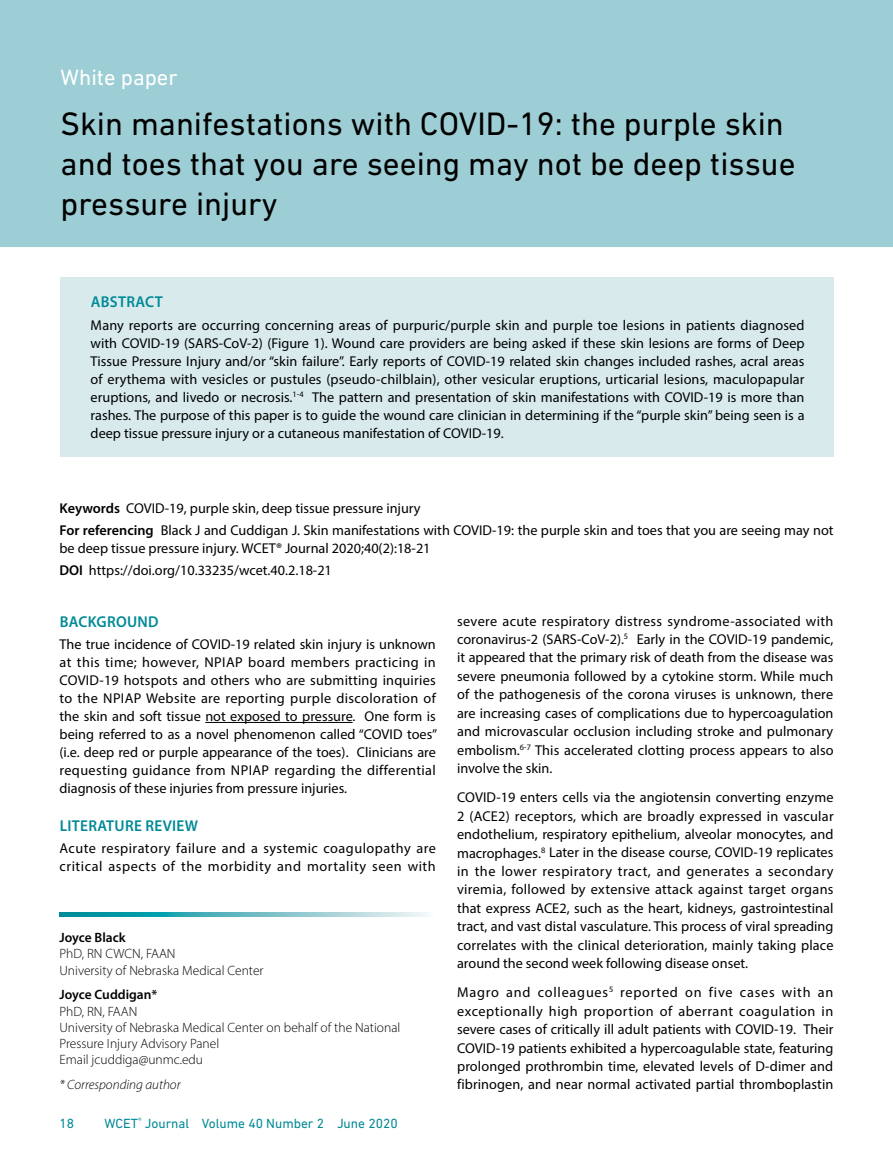
<style>
.page{position:relative;width:893px;height:1149px;background:#fff}
.page>*{position:absolute;margin:0;border:0;box-sizing:border-box;transform-origin:0 0}
.t1{font:33px/39.6px "DIN Next LT Pro";color:#000}
.t2{font:22.5px "DIN Next LT Pro";color:#fff}
.t3{font:600 15.75px "Myriad Pro";letter-spacing:.02em;color:#008a97}
.t4{font:14.25px/18.5px "Myriad Pro";color:#000;text-align:justify}
.t5{font:14.25px/18px "Myriad Pro";letter-spacing:.035em;color:#000}
.t6{font:300 13.5px/16.2px "Myriad Pro";color:#000}
.t7{font:13.5px "DIN Next LT Pro";color:#008a97}
.t8{font:600 13.5px "Myriad Pro";color:#000}
.t9{font:italic 300 13.5px "Myriad Pro";color:#000}
.s1{font-weight:600}
</style>
<div class="page">
<div style="left:0;top:0;width:893px;height:246px;background:#9dced5"></div>
<div style="left:60px;top:278px;width:773px;height:179px;background:#d8eaec"></div>
<svg style="left:60px;top:912px;width:368px;height:4px"></svg>
<hr style="left:205px;top:721px;width:148px;height:1px;background:#000">
<h2 class="t2" style="left:61px;top:64px;width:119px">White paper</h2>
<h1 class="t1" style="left:61px;top:104px;width:736px">Skin manifestations with COVID-19: the purple skin and toes that you are seeing may not be deep tissue pressure injury</h1>
<p class="t3" style="left:91px;top:292px;width:74px">ABSTRACT</p>
<p class="t4" style="left:91px;top:315px;width:715px;line-height:18px">Many reports are occurring concerning areas of purpuric/purple skin and purple toe lesions in patients diagnosed with COVID-19 (SARS-CoV-2) (Figure 1). Wound care providers are being asked if these skin lesions are forms of Deep Tissue Pressure Injury and/or “skin failure”. Early reports of COVID-19 related skin changes included rashes, acral areas of erythema with vesicles or pustules (pseudo-chilblain), other vesicular eruptions, urticarial lesions, maculopapular eruptions, and livedo or necrosis.<sup>1-4</sup> The pattern and presentation of skin manifestations with COVID-19 is more than rashes. The purpose of this paper is to guide the wound care clinician in determining if the “purple skin” being seen is a deep tissue pressure injury or a cutaneous manifestation of COVID-19.</p>
<p class="t4" style="left:60px;top:496px;width:775px;line-height:22.2px"><span class="s1">Keywords</span> COVID-19, purple skin, deep tissue pressure injury<br><span class="s1">For referencing</span> Black J and Cuddigan J. Skin manifestations with COVID-19: the purple skin and toes that you are seeing may not</p>
<p class="t4" style="left:60px;top:537px;width:373px;line-height:22.2px">be deep tissue pressure injury. WCET® Journal 2020;40(2):18-21<br><span class="s1">DOI</span> https://doi.org/10.33235/wcet.40.2.18-21</p>
<p class="t3" style="left:60px;top:611px;width:100px">BACKGROUND</p>
<p class="t4" style="left:60px;top:634px;width:379px;line-height:18px">The true incidence of COVID-19 related skin injury is unknown at this time; however, NPIAP board members practicing in COVID-19 hotspots and others who are submitting inquiries to the NPIAP Website are reporting purple discoloration of the skin and soft tissue not exposed to pressure. One form is being referred to as a novel phenomenon called “COVID toes” (i.e. deep red or purple appearance of the toes). Clinicians are requesting guidance from NPIAP regarding the differential diagnosis of these injuries from pressure injuries.</p>
<p class="t3" style="left:60px;top:815px;width:140px">LITERATURE REVIEW</p>
<p class="t5" style="left:60px;top:839px;width:378px">Acute respiratory failure and a systemic coagulopathy are critical aspects of the morbidity and mortality seen with</p>
<p class="t8" style="left:60px;top:928px;width:68px">Joyce Black</p>
<p class="t6" style="left:60px;top:945px;width:206px">PhD, RN CWCN, FAAN<br>University of Nebraska Medical Center</p>
<p class="t8" style="left:60px;top:985px;width:99px">Joyce Cuddigan*</p>
<p class="t6" style="left:60px;top:1002px;width:342px">PhD, RN, FAAN<br>University of Nebraska Medical Center on behalf of the National Pressure Injury Advisory Panel<br>Email jcuddiga@unmc.edu</p>
<p class="t9" style="left:60px;top:1075px;width:123px">* Corresponding author</p>
<p class="t7" style="left:60px;top:1114px;width:16px">18</p>
<p class="t7" style="left:105px;top:1114px;width:295px">WCET<sup>®</sup> Journal Volume 40 Number 2 June 2020</p>
<p class="t4" style="left:457px;top:611px;width:378px">severe acute respiratory distress syndrome-associated with coronavirus-2 (SARS-CoV-2).<sup>5</sup> Early in the COVID-19 pandemic, it appeared that the primary risk of death from the disease was severe pneumonia followed by a cytokine storm. While much of the pathogenesis of the corona viruses is unknown, there are increasing cases of complications due to hypercoagulation and microvascular occlusion including stroke and pulmonary embolism.<sup>6-7</sup> This accelerated clotting process appears to also involve the skin.</p>
<p class="t4" style="left:457px;top:787px;width:378px">COVID-19 enters cells via the angiotensin converting enzyme 2 (ACE2) receptors, which are broadly expressed in vascular endothelium, respiratory epithelium, alveolar monocytes, and macrophages.<sup>8</sup> Later in the disease course, COVID-19 replicates in the lower respiratory tract, and generates a secondary viremia, followed by extensive attack against target organs that express ACE2, such as the heart, kidneys, gastrointestinal tract, and vast distal vasculature. This process of viral spreading correlates with the clinical deterioration, mainly taking place around the second week following disease onset.</p>
<p class="t4" style="left:457px;top:982px;width:378px">Magro and colleagues<sup>5</sup> reported on five cases with an exceptionally high proportion of aberrant coagulation in severe cases of critically ill adult patients with COVID-19. Their COVID-19 patients exhibited a hypercoagulable state, featuring prolonged prothrombin time, elevated levels of D-dimer and fibrinogen, and near normal activated partial thromboplastin</p>
</div>
